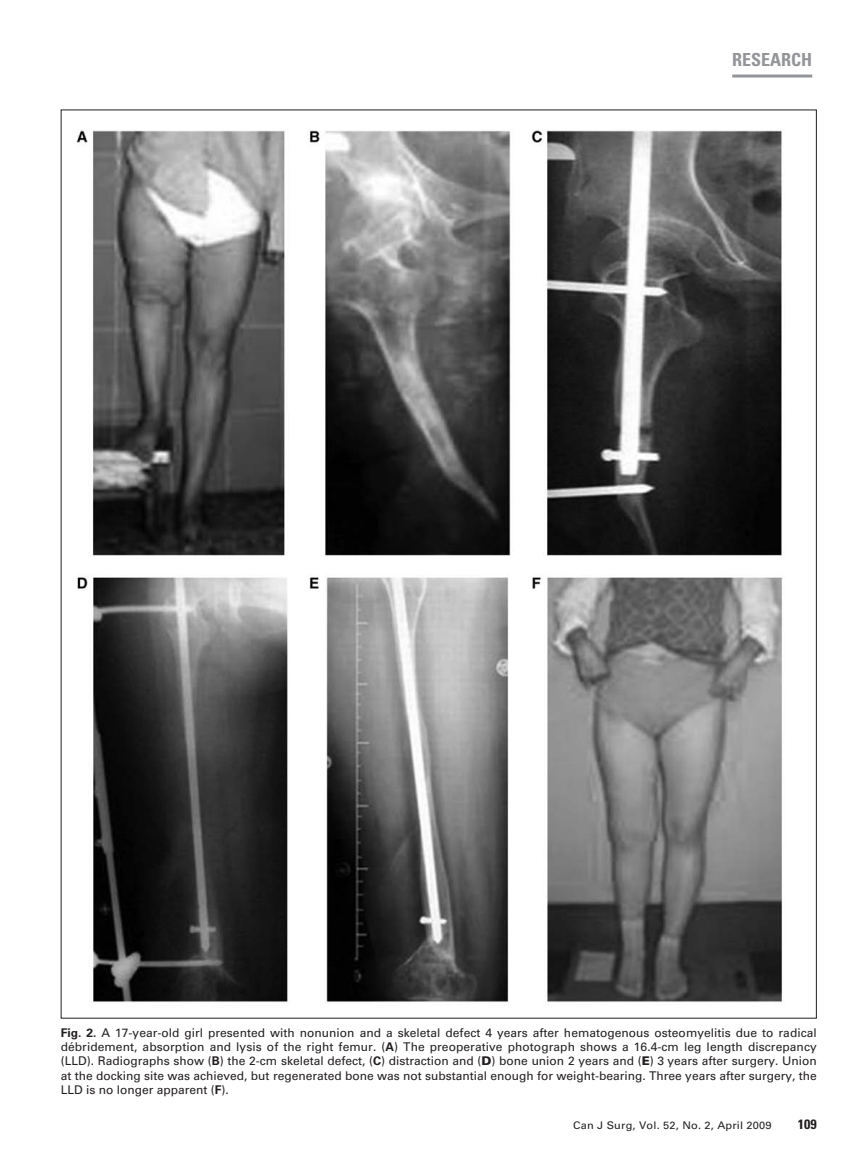
<style>
.page{position:relative;width:864px;height:1175px;background:#fff}
.page>*{position:absolute;margin:0;border:0;box-sizing:border-box;transform-origin:0 0}
.t1{font:700 condensed 18px "Univers";color:#939598}
.t2{font:700 condensed 13.5px "Univers";color:#231f20;scale:1.05 1}
.t3{font:12px/14.2px "Univers";color:#231f20;text-align:justify}
.t4{font:10.5px "Univers";letter-spacing:.015em;color:#231f20;scale:1.05 1}
.s1{font-weight:700}
.s2{font-weight:900}
</style>
<div class="page">
<hr style="left:732px;top:74px;width:80px;height:3px;background:#939598">
<img style="left:76px;top:130px;width:707px;height:874px">
<h1 class="t1" style="left:732px;top:52px;width:82px">RESEARCH</h1>
<p class="t3" style="left:61px;top:1026px;width:758px"><span class="s1">Fig. 2.</span> A 17-year-old girl presented with nonunion and a skeletal defect 4 years after hematogenous osteomyelitis due to radical débridement, absorption and lysis of the right femur. (<span class="s1">A</span>) The preoperative photograph shows a 16.4-cm leg length discrepancy (LLD). Radiographs show (<span class="s1">B</span>) the 2-cm skeletal defect, (<span class="s1">C</span>) distraction and (<span class="s2">D</span>) bone union 2 years and (<span class="s2">E</span>) 3 years after surgery. Union at the docking site was achieved, but regenerated bone was not substantial enough for weight-bearing. Three years after surgery, the LLD is no longer apparent (<span class="s1">F</span>).</p>
<p class="t4" style="left:573px;top:1121px;width:191px">Can J Surg, Vol. 52, No. 2, April 2009</p>
<p class="t2" style="left:798px;top:1119px;width:20px">109</p>
</div>
